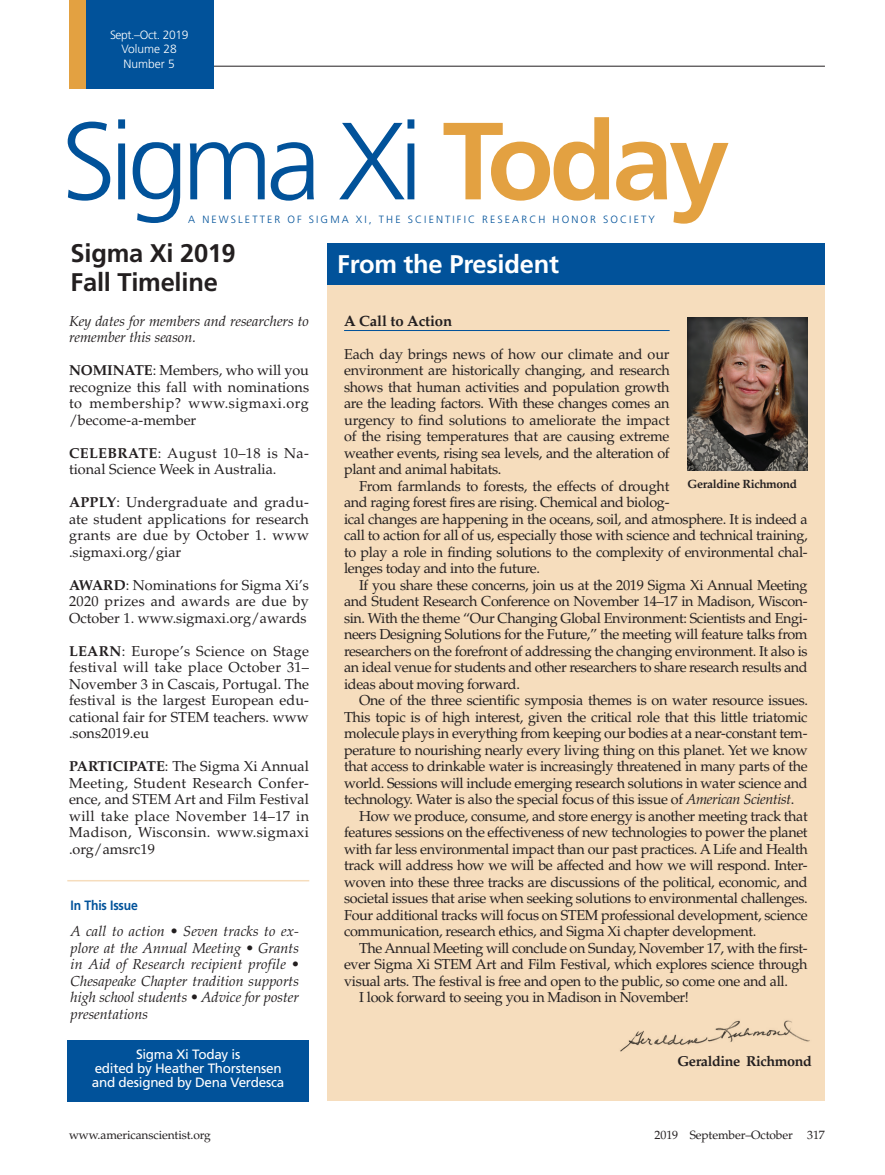
<style>
.page{position:relative;width:885px;height:1175px;background:#fff}
.page>*{position:absolute;margin:0;border:0;box-sizing:border-box;transform-origin:0 0}
.Head_San_Serif{font:300 109.5px "Frutiger LT Std";letter-spacing:-.06em;color:#01529a}
.NL_Head{font:700 25.5px/28.5px "Frutiger LT Std";letter-spacing:-.01em;color:#231f20}
.NL_Head-2{font:700 25.5px "Frutiger LT Std";letter-spacing:-.01em;color:#fff}
.HEAD_3{font:700 15px "Palatino";letter-spacing:-.01em;color:#231f20}
.ASText__no_indent{font:14.4px/16.5px "Palatino LT Std";letter-spacing:-.025em;color:#231f20;text-align:justify}
.ASText{font:14.4px/16.5px "Palatino LT Std";letter-spacing:.005em;color:#231f20;text-align:justify}
.ASText-2{font:italic 14.4px/16.5px "Palatino LT Std";color:#231f20}
.SXT_caption{font:700 14.4px "Palatino LT Std";letter-spacing:-.03em;color:#231f20}
.PLAY_BUTTON_text{font:13.5px/14.2px "Frutiger LT Std";letter-spacing:-.02em;color:#fff;text-align:center}
.Head_San_Serif-2{font:700 13.5px "Frutiger LT Std";letter-spacing:-.01em;color:#01529a;scale:.9 1}
.t1{font:12px "Palatino LT Std";letter-spacing:-.01em;color:#231f20}
.ASSOCaption{font:700 12px "Palatino LT Std";letter-spacing:-.03em;color:#231f20}
.t2{font:300 12px "Frutiger LT Std";color:#fff}
.t3{font:300 12px "Frutiger LT Std";letter-spacing:-.03em;color:#fff}
.t4{font:300 10.5px "Frutiger LT Std";letter-spacing:.2em;color:#01529a}
.s1{font-weight:700;color:#e3a141}
.s2{font-weight:700}
.s3{font-style:italic}
</style>
<div class="page">
<hr style="left:86px;top:66px;width:738px;height:1px;background:#231f20">
<div style="left:69px;top:0;width:144px;height:88px;background:#01529a"></div>
<div style="left:69px;top:0;width:17px;height:88px;background:#e3a141"></div>
<div style="left:327px;top:243px;width:497px;height:858px;background:#f6ddbd"></div>
<div style="left:327px;top:243px;width:497px;height:42px;background:#01529a"></div>
<hr style="left:344px;top:330px;width:325px;height:1px;background:#01529a">
<div style="left:684px;top:317px;width:123px;height:156px;background:#231f20;opacity:.4"></div>
<div style="left:67px;top:1040px;width:242px;height:61px;background:#01529a"></div>
<img style="left:620px;top:1020px;width:190px;height:32px">
<hr style="left:67px;top:880px;width:242px;height:1px;background:#f6ddbd">
<p class="t3" style="left:110px;top:28px;width:80px">Sept.–Oct. 2019</p>
<p class="t2" style="left:121px;top:42px;width:57px">Volume 28</p>
<p class="t2" style="left:123px;top:57px;width:53px">Number 5</p>
<p class="Head_San_Serif" style="left:61px;top:100px;width:669px">Sigma Xi <span class="s1">Today</span></p>
<p class="NL_Head-2" style="left:337px;top:249px;width:223px">From the President</p>
<p class="t4" style="left:188px;top:213px;width:468px">A NEWSLETTER OF SIGMA XI, THE SCIENTIFIC RESEARCH HONOR SOCIETY</p>
<p class="NL_Head" style="left:70px;top:239px;width:167px">Sigma Xi 2019<br>Fall Timeline</p>
<p class="ASText-2" style="left:69px;top:313px;width:241px">Key dates for members and researchers to remember this season.</p>
<p class="ASText" style="left:69px;top:362px;width:241px"><span class="s2">NOMINATE</span>: Members, who will you recognize this fall with nominations to membership? www.sigmaxi.org /become-a-member</p>
<p class="ASText" style="left:69px;top:445px;width:241px"><span class="s2">CELEBRATE</span>: August 10–18 is Na&shy;tional Science Week in Australia.</p>
<p class="ASText" style="left:69px;top:494px;width:241px"><span class="s2">APPLY</span>: Undergraduate and gradu&shy;ate student applications for research grants are due by October 1. www .sigmaxi.org/giar</p>
<p class="ASText" style="left:69px;top:577px;width:241px"><span class="s2">AWARD</span>: Nominations for Sigma Xi’s 2020 prizes and awards are due by October 1. www.sigmaxi.org/awards</p>
<p class="ASText" style="left:69px;top:643px;width:241px"><span class="s2">LEARN</span>: Europe’s Science on Stage festival will take place October 31– November 3 in Cascais, Portugal. The festival is the largest European edu&shy;cational fair for STEM teachers. www .sons2019.eu</p>
<p class="ASText" style="left:69px;top:758px;width:241px"><span class="s2">PARTICIPATE</span>: The Sigma Xi Annual Meeting, Student Research Confer&shy;ence, and STEM Art and Film Festival will take place November 14–17 in Madison, Wisconsin. www.sigmaxi .org/amsrc19</p>
<p class="Head_San_Serif-2" style="left:70px;top:897px;width:76px">In This Issue</p>
<p class="ASText-2" style="left:70px;top:923px;width:230px;text-align:justify">A call to action • Seven tracks to ex&shy;plore at the Annual Meeting • Grants in Aid of Research recipient profile • Chesapeake Chapter tradition supports high school students • Advice for poster presentations</p>
<p class="PLAY_BUTTON_text" style="left:92px;top:1047px;width:194px">Sigma Xi Today is<br>edited by Heather Thorstensen and designed by Dena Verdesca</p>
<p class="HEAD_3" style="left:344px;top:312px;width:110px">A Call to Action</p>
<p class="ASText__no_indent" style="left:344px;top:346px;width:327px">Each day brings news of how our climate and our environment are historically changing, and research shows that human activities and population growth are the leading factors. With these changes comes an urgency to find solutions to ameliorate the impact of the rising temperatures that are causing extreme weather events, rising sea levels, and the alteration of plant and animal habitats.</p>
<p class="ASText__no_indent" style="left:344px;top:478px;width:465px;text-align:left;text-indent:15px">From farmlands to forests, the effects of drought<br>and raging forest fires are rising. Chemical and biolog-<br>ical changes are happening in the oceans, soil, and atmosphere. It is indeed a call to action for all of us, especially those with science and technical training, to play a role in finding solutions to the complexity of environmental chal&shy;lenges today and into the future.</p>
<p class="ASText__no_indent" style="left:344px;top:577px;width:465px;text-indent:15px">If you share these concerns, join us at the 2019 Sigma Xi Annual Meeting and Student Research Conference on November 14–17 in Madison, Wiscon&shy;sin. With the theme “Our Changing Global Environment: Scientists and Engi&shy;neers Designing Solutions for the Future,” the meeting will feature talks from researchers on the forefront of addressing the changing environment. It also is an ideal venue for students and other researchers to share research results and ideas about moving forward.</p>
<p class="ASText__no_indent" style="left:344px;top:692px;width:465px;text-indent:15px">One of the three scientific symposia themes is on water resource issues.<br>This topic is of high interest, given the critical role that this little triatomic molecule plays in everything from keeping our bodies at a near-constant tem&shy;perature to nourishing nearly every living thing on this planet. Yet we know that access to drinkable water is increasingly threatened in many parts of the world. Sessions will include emerging research solutions in water science and technology. Water is also the special focus of this issue of <span class="s3">American Scientist</span>.</p>
<p class="ASText__no_indent" style="left:344px;top:808px;width:465px;text-indent:15px">How we produce, consume, and store energy is another meeting track that features sessions on the effectiveness of new technologies to power the planet with far less environmental impact than our past practices. A Life and Health track will address how we will be affected and how we will respond. Inter&shy;woven into these three tracks are discussions of the political, economic, and societal issues that arise when seeking solutions to environmental challenges.<br>Four additional tracks will focus on STEM professional development, science communication, research ethics, and Sigma Xi chapter development.</p>
<p class="ASText__no_indent" style="left:344px;top:940px;width:465px;text-indent:15px">The Annual Meeting will conclude on Sunday, November 17, with the first&shy;ever Sigma Xi STEM Art and Film Festival, which explores science through visual arts. The festival is free and open to the public, so come one and all.</p>
<p class="ASText__no_indent" style="left:359px;top:989px;width:331px">I look forward to seeing you in Madison in November!</p>
<p class="ASSOCaption" style="left:687px;top:477px;width:111px">Geraldine Richmond</p>
<p class="SXT_caption" style="left:677px;top:1052px;width:136px">Geraldine Richmond</p>
<p class="t1" style="left:69px;top:1127px;width:143px">www.americanscientist.org</p>
<p class="t1" style="left:654px;top:1127px;width:172px">2019 September–October 317</p>
</div>
